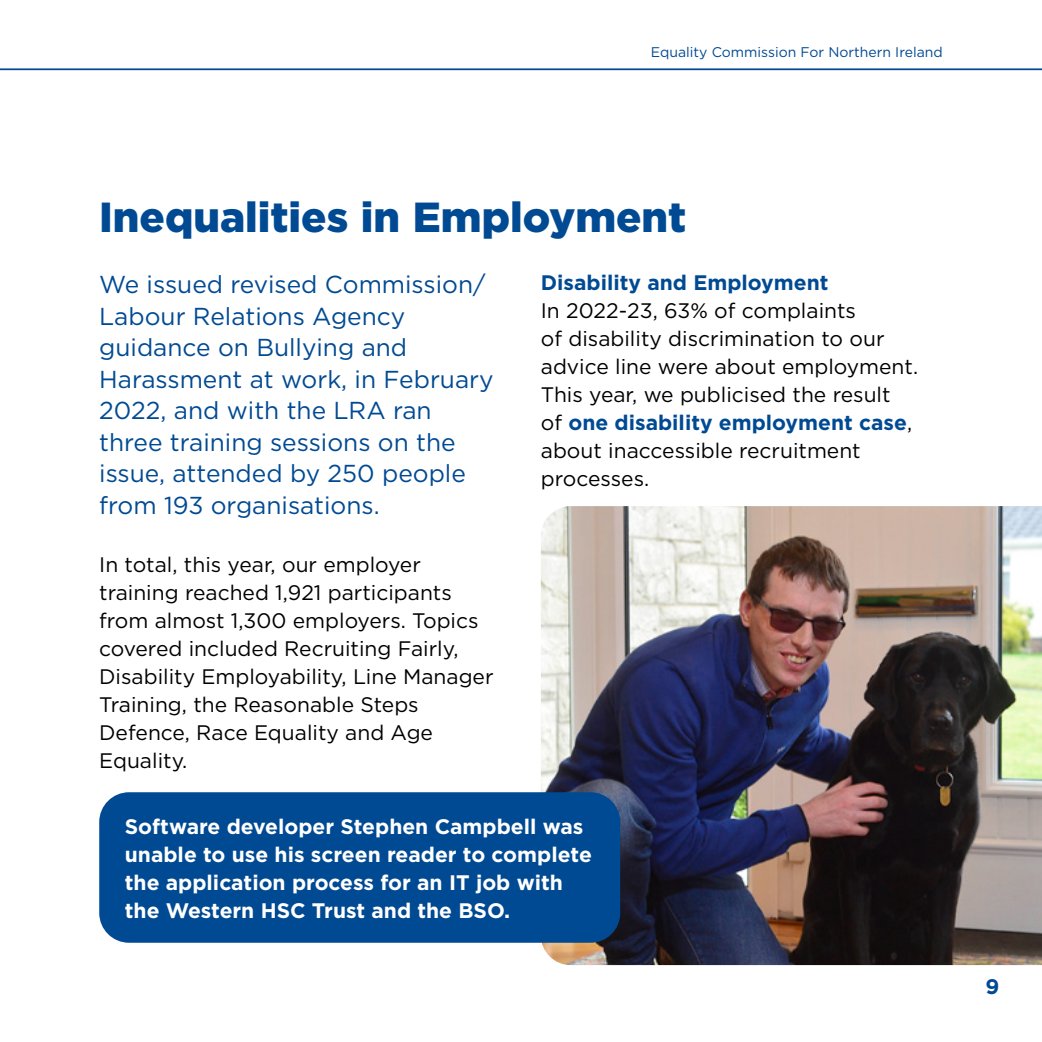
<style>
.page{position:relative;width:1042px;height:1042px;background:#fff}
.page>*{position:absolute;margin:0;border:0;box-sizing:border-box;transform-origin:0 0}
.H2_-_Head{font:900 42px "Gotham";color:#004a93}
.H2_-_Head-2{font:24.5px/31.5px "Gotham";color:#004a93}
.H2_-_Head-3{font:21px/28px "Gotham";color:#000}
.t1{font:700 21px/28px "Gotham";color:#fff}
.P_-_Body{font:21px/28px "Gotham";color:#000}
.t2{font:700 21px "Gotham";color:#004a93}
.t3{font:14px "Gotham";color:#004a93}
.s1{font-weight:700;color:#004a93}
</style>
<div class="page">
<hr style="left:0;top:68px;width:1042px;height:2px;background:#004a93">
<img style="left:541px;top:506px;width:501px;height:459px">
<div style="left:99px;top:792px;width:521px;height:151px;background:#004a93;border-radius:30px"></div>
<p class="t3" style="left:651px;top:43px;width:293px">Equality Commission For Northern Ireland</p>
<h2 class="H2_-_Head" style="left:99px;top:188px;width:588px">Inequalities in Employment</h2>
<h2 class="H2_-_Head-2" style="left:99px;top:268px;width:396px">We issued revised Commission/<br>Labour Relations Agency guidance on Bullying and<br>Harassment at work, in February<br>2022, and with the LRA ran three training sessions on the issue, attended by 250 people from 193 organisations.</h2>
<h2 class="H2_-_Head-3" style="left:99px;top:550px;width:396px">In total, this year, our employer training reached 1,921 participants from almost 1,300 employers. Topics covered included Recruiting Fairly,<br>Disability Employability, Line Manager<br>Training, the Reasonable Steps<br>Defence, Race Equality and Age<br>Equality.</h2>
<h2 class="H2_-_Head-3" style="left:541px;top:268px;width:379px"><span class="s1">Disability and Employment<br></span>In 2022-23, 63% of complaints<br>of disability discrimination to our advice line were about employment.<br>This year, we publicised the result<br>of <span class="s1">one disability employment case</span>,</h2>
<p class="P_-_Body" style="left:541px;top:436px;width:321px">about inaccessible recruitment processes.</p>
<p class="t1" style="left:125px;top:812px;width:468px">Software developer Stephen Campbell was unable to use his screen reader to complete the application process for an IT job with the Western HSC Trust and the BSO.</p>
<p class="t2" style="left:985px;top:973px;width:15px">9</p>
</div>
